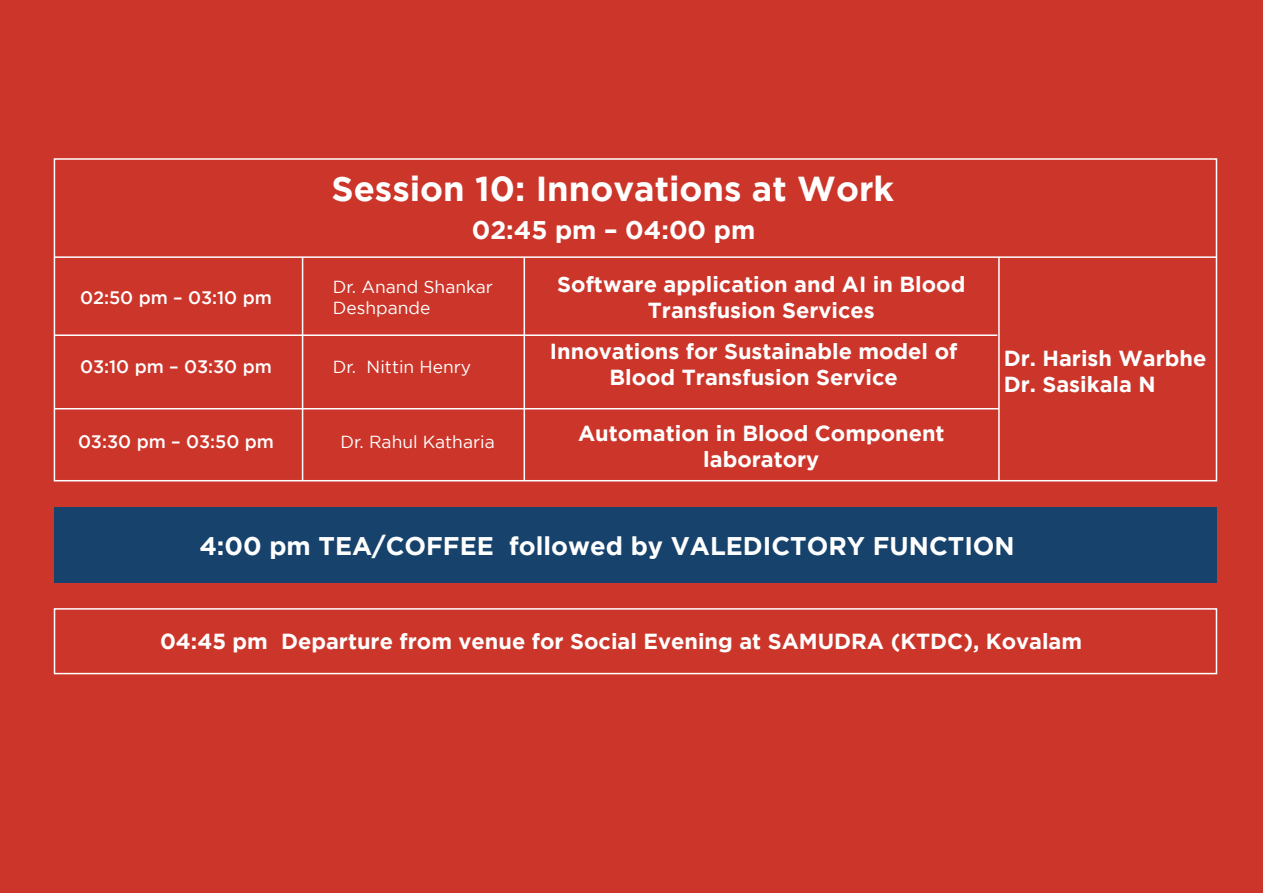
<style>
.page{position:relative;width:1263px;height:893px;background:#fff}
.page>*{position:absolute;margin:0;border:0;box-sizing:border-box;transform-origin:0 0}
.t1{font:700 34.65px "Gotham";color:#fff}
.t2{font:700 25.5px "Gotham";color:#fff}
.t3{font:700 21.75px/26.1px "Gotham";color:#fff;text-align:center}
.t4{font:500 18px "Gotham";color:#fff}
.t5{font:17.4px/20.9px "Gotham";color:#fff}
</style>
<div class="page">
<div style="left:0;top:1px;width:1263px;height:892px;background:#cc362a"></div>
<div style="left:54px;top:507px;width:1162px;height:76px;background:#16426c"></div>
<div style="left:54px;top:158px;width:1163px;height:323px;border:2px solid #fff"></div>
<hr style="left:54px;top:408px;width:945px;height:1px;background:#fff">
<hr style="left:55px;top:334px;width:942px;height:2px;background:#fff">
<hr style="left:54px;top:256px;width:1162px;height:2px;background:#fff">
<hr style="left:998px;top:257px;width:2px;height:224px;background:#fff">
<hr style="left:523px;top:257px;width:2px;height:224px;background:#fff">
<hr style="left:302px;top:257px;width:1px;height:224px;background:#fff">
<div style="left:54px;top:608px;width:1163px;height:66px;border:2px solid #fff"></div>
<p class="t4" style="left:80px;top:287px;width:193px">02:50 pm – 03:10 pm</p>
<p class="t4" style="left:80px;top:357px;width:193px">03:10 pm – 03:30 pm</p>
<p class="t4" style="left:78px;top:432px;width:197px">03:30 pm – 03:50 pm</p>
<h1 class="t1" style="left:332px;top:169px;width:564px">Session 10: Innovations at Work</h1>
<p class="t2" style="left:472px;top:215px;width:285px">02:45 pm – 04:00 pm</p>
<p class="t3" style="left:557px;top:271px;width:410px">Software application and AI in Blood<br>Transfusion Services</p>
<p class="t3" style="left:550px;top:338px;width:409px">Innovations for Sustainable model of<br>Blood Transfusion Service</p>
<p class="t3" style="left:578px;top:419px;width:368px">Automation in Blood Component laboratory</p>
<p class="t5" style="left:333px;top:276px;width:162px">Dr. Anand Shankar<br>Deshpande</p>
<p class="t5" style="left:333px;top:356px;width:140px">Dr. Nittin Henry</p>
<p class="t5" style="left:340px;top:431px;width:156px">Dr. Rahul Katharia</p>
<p class="t3" style="left:1004px;top:344px;width:204px;text-align:left">Dr. Harish Warbhe<br>Dr. Sasikala N</p>
<p class="t2" style="left:199px;top:531px;width:817px">4:00 pm TEA/COFFEE followed by VALEDICTORY FUNCTION</p>
<p class="t3" style="left:160px;top:628px;width:923px">04:45 pm Departure from venue for Social Evening at SAMUDRA (KTDC), Kovalam</p>
</div>
